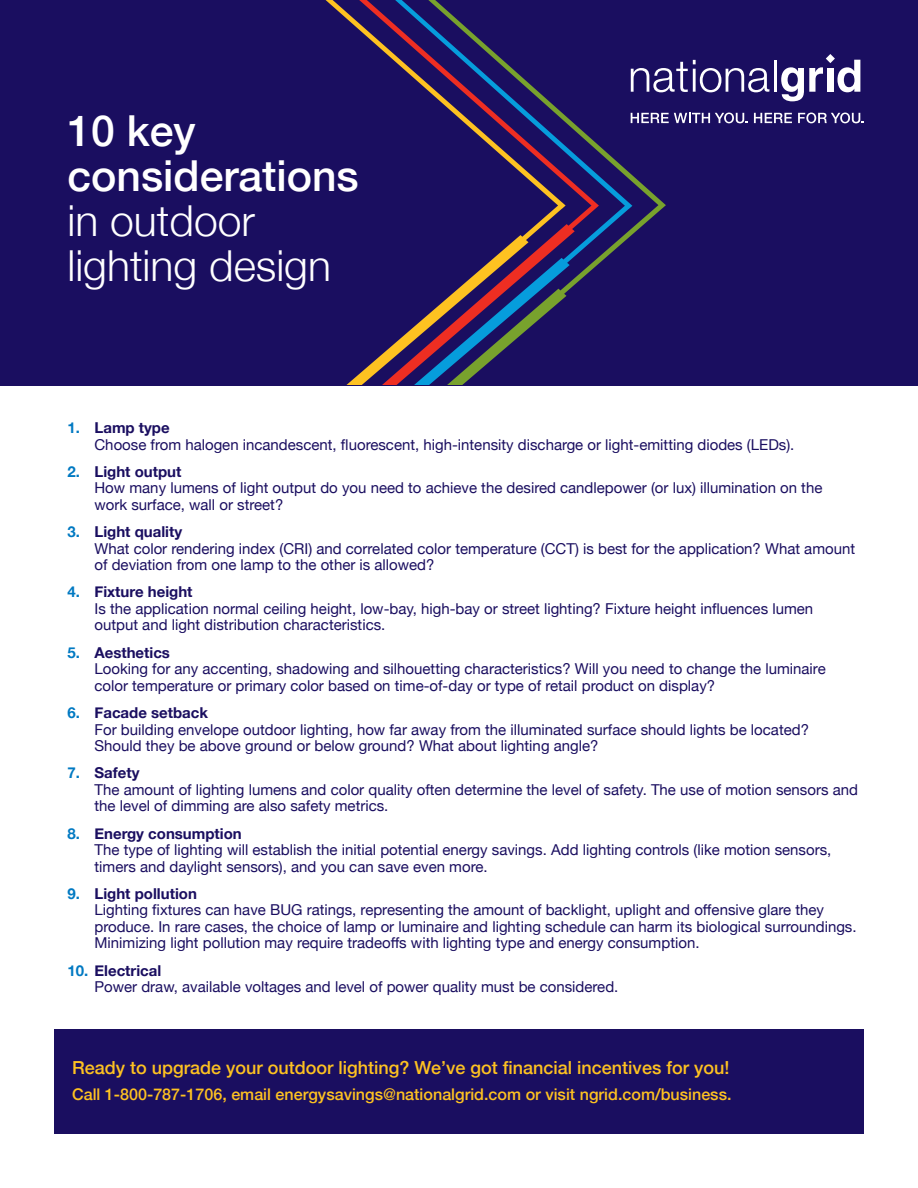
<style>
.page{position:relative;width:918px;height:1188px;background:#fff}
.page>*{position:absolute;margin:0;border:0;box-sizing:border-box;transform-origin:0 0}
.Header_Thin{font:300 42.75px/45px "Helvetica Neue";color:#fff}
.Header_Thin-2{font:500 18px "Helvetica Neue";color:#fec221}
.Header_Thin-3{font:500 16.2px "Helvetica Neue";color:#fec221}
.t1{font:15px/16.5px "Helvetica Neue";color:#1a0e60}
.s1{font-weight:500}
.s2{font-weight:700;color:#0079c2}
.s3{font-weight:700}
</style>
<div class="page">
<div style="left:0;top:0;width:918px;height:385px;background:#1a0e60"></div>
<svg style="left:359px;top:0;width:36px;height:385px"></svg>
<svg style="left:395px;top:0;width:33px;height:385px"></svg>
<svg style="left:428px;top:0;width:238px;height:385px"></svg>
<svg style="left:631px;top:60px;width:138px;height:32px"></svg>
<hr style="left:774px;top:60px;width:3px;height:32px;background:#fff">
<svg style="left:781px;top:54px;width:79px;height:47px"></svg>
<svg style="left:631px;top:113px;width:117px;height:10px"></svg>
<svg style="left:754px;top:113px;width:38px;height:10px"></svg>
<svg style="left:798px;top:113px;width:66px;height:10px"></svg>
<div style="left:54px;top:1029px;width:810px;height:105px;background:#1a0e60"></div>
<p class="Header_Thin" style="left:68px;top:105px;width:293px"><span class="s1">10 key considerations </span>in outdoor lighting design</p>
<p class="t1" style="left:94px;top:420px;width:701px;text-indent:-27px"><span class="s2">1.</span> <span class="s3">Lamp type<br></span>Choose from halogen incandescent, fluorescent, high-intensity discharge or light-emitting diodes (LEDs).</p>
<p class="t1" style="left:94px;top:464px;width:729px;text-indent:-27px"><span class="s2">2.</span> <span class="s3">Light output<br></span>How many lumens of light output do you need to achieve the desired candlepower (or lux) illumination on the work surface, wall or street?</p>
<p class="t1" style="left:94px;top:524px;width:762px;text-indent:-27px"><span class="s2">3.</span> <span class="s3">Light quality<br></span>What color rendering index (CRI) and correlated color temperature (CCT) is best for the application? What amount of deviation from one lamp to the other is allowed?</p>
<p class="t1" style="left:94px;top:585px;width:720px;text-indent:-27px"><span class="s2">4.</span> <span class="s3">Fixture height<br></span>Is the application normal ceiling height, low-bay, high-bay or street lighting? Fixture height influences lumen output and light distribution characteristics.</p>
<p class="t1" style="left:94px;top:645px;width:733px;text-indent:-27px"><span class="s2">5.</span> <span class="s3">Aesthetics<br></span>Looking for any accenting, shadowing and silhouetting characteristics? Will you need to change the luminaire color temperature or primary color based on time-of-day or type of retail product on display?</p>
<p class="t1" style="left:94px;top:705px;width:716px;text-indent:-27px"><span class="s2">6.</span> <span class="s3">Facade setback<br></span>For building envelope outdoor lighting, how far away from the illuminated surface should lights be located?<br>Should they be above ground or below ground? What about lighting angle?</p>
<p class="t1" style="left:94px;top:766px;width:765px;text-indent:-27px"><span class="s2">7.</span> <span class="s3">Safety<br></span>The amount of lighting lumens and color quality often determine the level of safety. The use of motion sensors and the level of dimming are also safety metrics.</p>
<p class="t1" style="left:94px;top:826px;width:738px;text-indent:-27px"><span class="s2">8.</span> <span class="s3">Energy consumption<br></span>The type of lighting will establish the initial potential energy savings. Add lighting controls (like motion sensors, timers and daylight sensors), and you can save even more.</p>
<p class="t1" style="left:94px;top:886px;width:764px;text-indent:-27px"><span class="s2">9.</span> <span class="s3">Light pollution<br></span>Lighting fixtures can have BUG ratings, representing the amount of backlight, uplight and offensive glare they produce. In rare cases, the choice of lamp or luminaire and lighting schedule can harm its biological surroundings.<br>Minimizing light pollution may require tradeoffs with lighting type and energy consumption.</p>
<p class="t1" style="left:94px;top:963px;width:525px;text-indent:-27px"><span class="s2">10.</span> <span class="s3">Electrical<br></span>Power draw, available voltages and level of power quality must be considered.</p>
<p class="Header_Thin-2" style="left:72px;top:1053px;width:659px">Ready to upgrade your outdoor lighting? We’ve got financial incentives for you!</p>
<p class="Header_Thin-3" style="left:72px;top:1081px;width:661px">Call 1-800-787-1706, email energysavings@nationalgrid.com or visit ngrid.com/business.</p>
</div>
